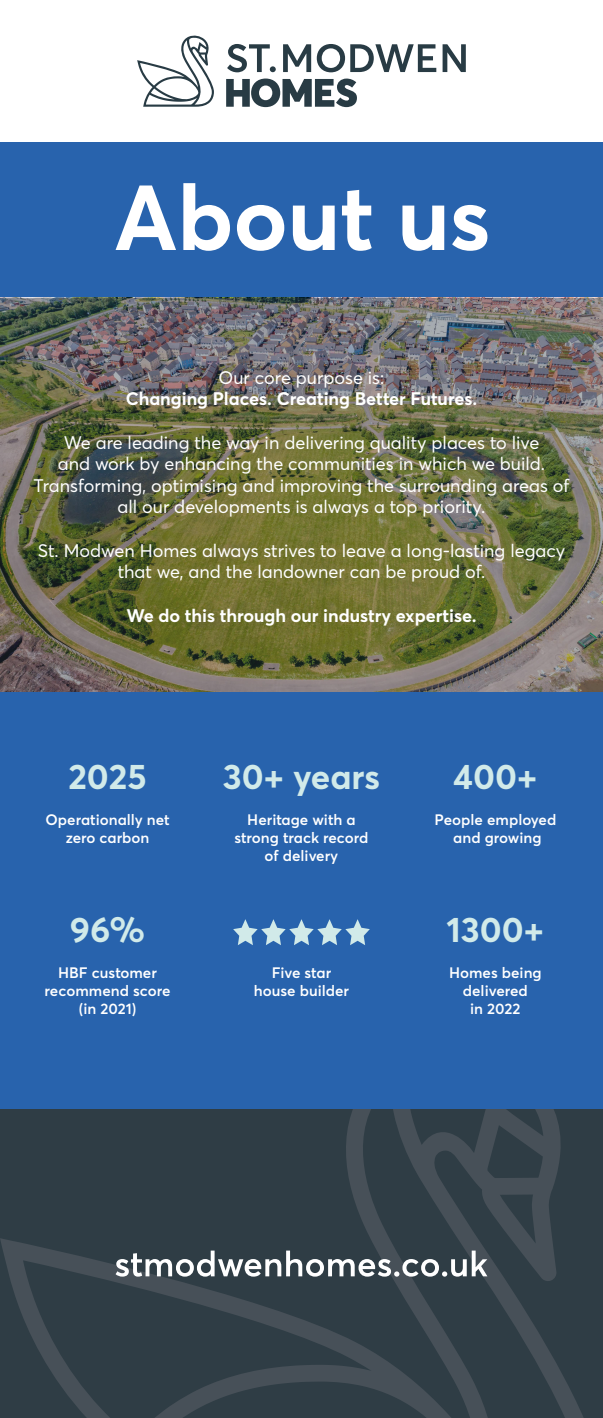
<style>
.page{position:relative;width:603px;height:1418px;background:#fff}
.page>*{position:absolute;margin:0;border:0;box-sizing:border-box;transform-origin:0 0}
.t1{font:700 35px "Averta Std";color:#d1eae9}
.t2{font:18px/21.6px "Averta Std";color:#fff;text-align:center}
.t3{font:700 18px "Averta Std";color:#fff}
.t4{font:600 15px/18px "Averta Std";color:#fff;text-align:center}
</style>
<div class="page">
<div style="left:0;top:142px;width:602px;height:1134px;background:#2863ad"></div>
<svg style="left:0;top:1109px;width:602px;height:308px;background:#334048"></svg>
<svg style="left:283px;top:44px;width:153px;height:28px"></svg>
<svg style="left:442px;top:44px;width:23px;height:28px"></svg>
<svg style="left:137px;top:35px;width:77px;height:72px"></svg>
<svg style="left:226px;top:78px;width:131px;height:29px"></svg>
<svg style="left:227px;top:44px;width:48px;height:28px"></svg>
<svg style="left:115px;top:183px;width:372px;height:68px"></svg>
<img style="left:0;top:298px;width:602px;height:393px">
<svg style="left:233px;top:919px;width:136px;height:26px"></svg>
<svg style="left:115px;top:1250px;width:372px;height:26px;background:#717a80"></svg>
<p class="t2" style="left:218px;top:366px;width:167px">Our core purpose is:</p>
<p class="t3" style="left:126px;top:386px;width:353px">Changing Places. Creating Better Futures.</p>
<p class="t2" style="left:34px;top:431px;width:537px">We are leading the way in delivering quality places to live<br>and work by enhancing the communities in which we build.<br>Transforming, optimising and improving the surrounding areas of all our developments is always a top priority.</p>
<p class="t2" style="left:38px;top:539px;width:528px">St. Modwen Homes always strives to leave a long-lasting legacy that we, and the landowner can be proud of.</p>
<p class="t3" style="left:126px;top:602px;width:351px">We do this through our industry expertise.</p>
<h1 class="t1" style="left:68px;top:752px;width:80px">2025</h1>
<p class="t4" style="left:45px;top:810px;width:126px">Operationally net zero carbon</p>
<h1 class="t1" style="left:70px;top:905px;width:77px">96%</h1>
<p class="t4" style="left:45px;top:963px;width:127px">HBF customer recommend score (in 2021)</p>
<h1 class="t1" style="left:223px;top:752px;width:159px">30+ years</h1>
<p class="t4" style="left:234px;top:810px;width:136px">Heritage with a strong track record of delivery</p>
<p class="t4" style="left:254px;top:963px;width:97px">Five star house builder</p>
<h1 class="t1" style="left:453px;top:752px;width:86px">400+</h1>
<p class="t4" style="left:434px;top:810px;width:123px">People employed and growing</p>
<h1 class="t1" style="left:446px;top:905px;width:99px">1300+</h1>
<p class="t4" style="left:449px;top:963px;width:94px">Homes being delivered<br>in 2022</p>
</div>
